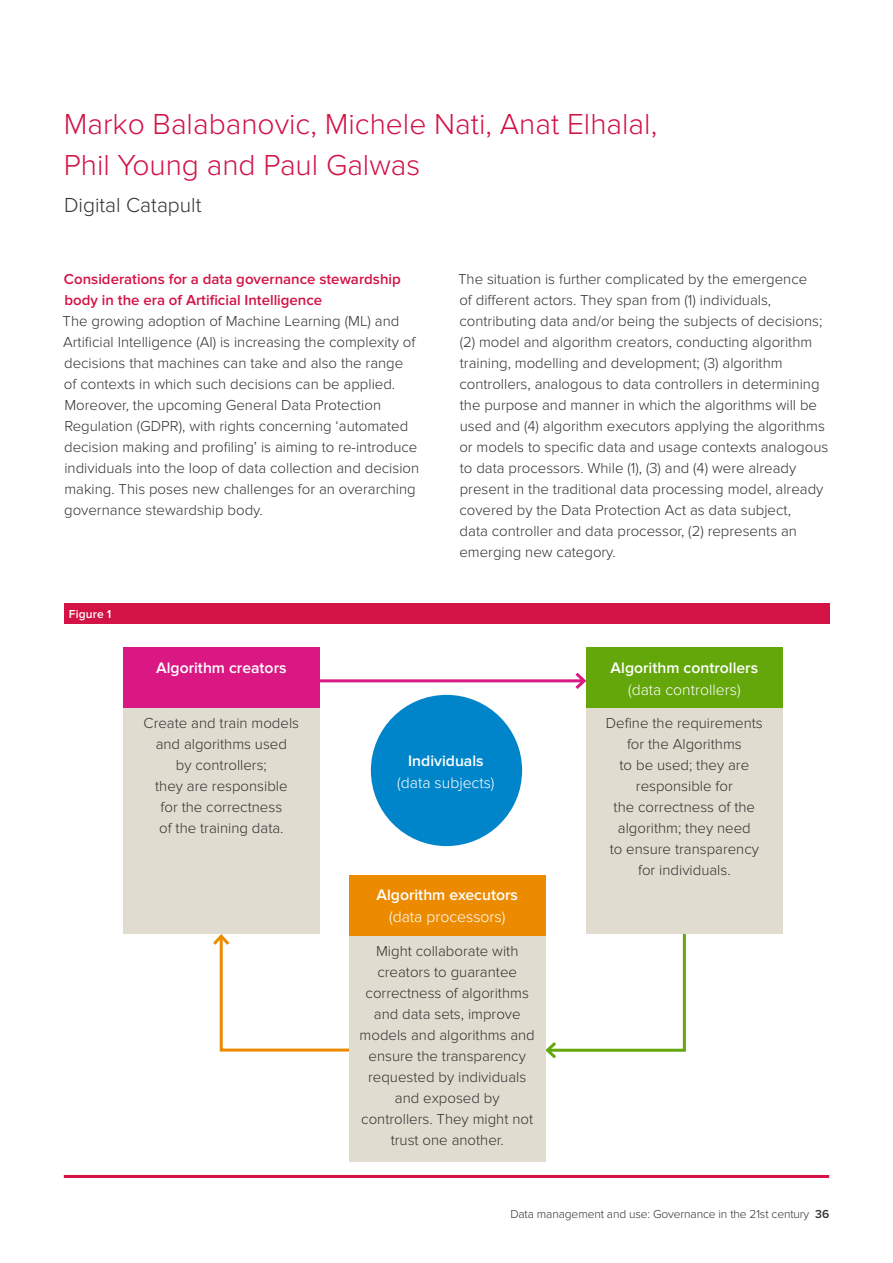
<style>
.page{position:relative;width:893px;height:1263px;background:#fff}
.page>*{position:absolute;margin:0;border:0;box-sizing:border-box;transform-origin:0 0}
.t1{font:300 30px/40.5px "Proxima Nova";color:#d31245}
.t2{font:300 21px "Proxima Nova";color:#333132}
.t3{font:600 15.75px "Proxima Nova";color:#fff}
.t4{font:300 15.75px "Proxima Nova";color:#fff}
.t5{font:300 15px/21px "Proxima Nova";color:#333132;text-align:center}
.t6{font:600 15px/21px "Proxima Nova";color:#d31245}
.t7{font:300 12px "Proxima Nova";letter-spacing:-.01em;color:#333132}
.t8{font:600 12px "Proxima Nova";letter-spacing:.01em;color:#fff}
.s1{font-weight:600}
</style>
<div class="page">
<svg style="left:545px;top:924px;width:141px;height:137px"></svg>
<svg style="left:213px;top:932px;width:136px;height:120px"></svg>
<div style="left:371px;top:695px;width:151px;height:151px;background:#0085ca;border-radius:50%"></div>
<div style="left:65px;top:603px;width:765px;height:21px;background:#d31245"></div>
<hr style="left:64px;top:1175px;width:765px;height:3px;background:#d31245">
<div style="left:123px;top:708px;width:196px;height:226px;background:#e0dccf"></div>
<div style="left:586px;top:708px;width:196px;height:226px;background:#e0dccf"></div>
<div style="left:349px;top:935px;width:196px;height:226px;background:#e0dccf"></div>
<div style="left:586px;top:648px;width:196px;height:60px;background:#64a70b"></div>
<div style="left:123px;top:648px;width:196px;height:60px;background:#da1884"></div>
<div style="left:349px;top:875px;width:196px;height:60px;background:#ed8b00"></div>
<hr style="left:319px;top:679px;width:265px;height:3px;background:#da1884">
<svg style="left:572px;top:672px;width:15px;height:17px"></svg>
<h1 class="t1" style="left:64px;top:104px;width:595px">Marko Balabanovic, Michele Nati, Anat Elhalal,<br>Phil Young and Paul Galwas</h1>
<h2 class="t2" style="left:64px;top:193px;width:139px">Digital Catapult</h2>
<p class="t6" style="left:64px;top:269px;width:338px">Considerations for a data governance stewardship body in the era of Artificial Intelligence</p>
<p class="t5" style="left:63px;top:310px;width:358px;text-align:left">The growing adoption of Machine Learning (ML) and Artificial Intelligence (AI) is increasing the complexity of decisions that machines can take and also the range<br>of contexts in which such decisions can be applied.<br>Moreover, the upcoming General Data Protection Regulation (GDPR), with rights concerning ‘automated decision making and profiling’ is aiming to re-introduce individuals into the loop of data collection and decision making. This poses new challenges for an overarching governance stewardship body.</p>
<p class="t8" style="left:69px;top:607px;width:44px">Figure 1</p>
<p class="t3" style="left:156px;top:658px;width:132px">Algorithm creators</p>
<p class="t5" style="left:458px;top:268px;width:372px;text-align:left">The situation is further complicated by the emergence<br>of different actors. They span from (1) individuals, contributing data and/or being the subjects of decisions; (2) model and algorithm creators, conducting algorithm training, modelling and development; (3) algorithm controllers, analogous to data controllers in determining the purpose and manner in which the algorithms will be used and (4) algorithm executors applying the algorithms or models to specific data and usage contexts analogous to data processors. While (1), (3) and (4) were already present in the traditional data processing model, already covered by the Data Protection Act as data subject,<br>data controller and data processor, (2) represents an emerging new category.</p>
<p class="t3" style="left:611px;top:658px;width:149px">Algorithm controllers</p>
<p class="t4" style="left:628px;top:680px;width:114px">(data controllers)</p>
<p class="t5" style="left:144px;top:713px;width:157px">Create and train models and algorithms used<br>by controllers;<br>they are responsible<br>for the correctness<br>of the training data.</p>
<p class="t5" style="left:606px;top:713px;width:158px">Define the requirements for the Algorithms<br>to be used; they are responsible for<br>the correctness of the algorithm; they need<br>to ensure transparency for individuals.</p>
<p class="t3" style="left:408px;top:751px;width:77px">Individuals</p>
<p class="t4" style="left:397px;top:773px;width:99px">(data subjects)</p>
<p class="t3" style="left:376px;top:886px;width:143px">Algorithm executors</p>
<p class="t4" style="left:389px;top:908px;width:118px">(data processors)</p>
<p class="t5" style="left:360px;top:940px;width:177px">Might collaborate with creators to guarantee correctness of algorithms and data sets, improve models and algorithms and ensure the transparency requested by individuals and exposed by controllers. They might not trust one another.</p>
<p class="t7" style="left:510px;top:1207px;width:320px">Data management and use: Governance in the 21st century <span class="s1">36</span></p>
</div>
